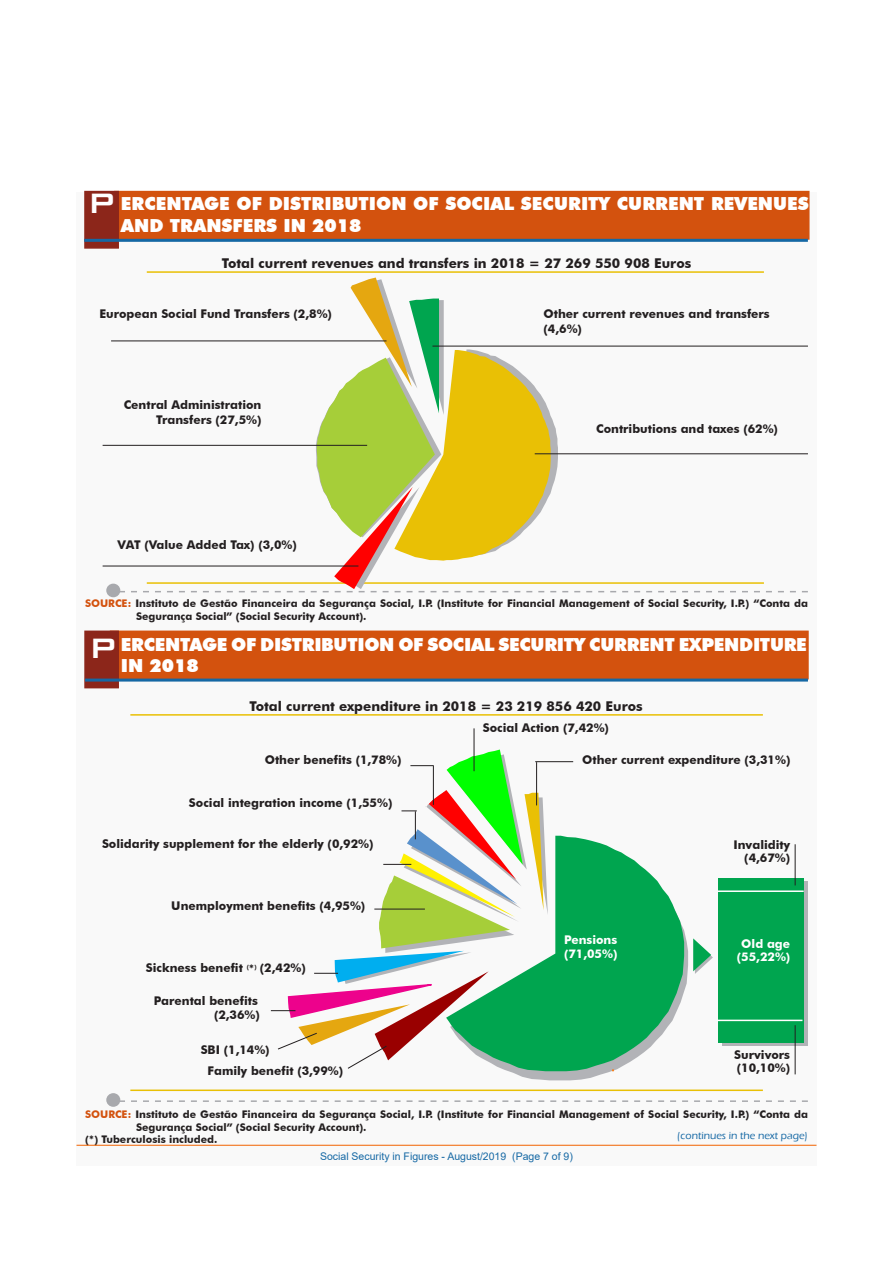
<style>
.page{position:relative;width:893px;height:1263px;background:#fff}
.page>*{position:absolute;margin:0;border:0;box-sizing:border-box;transform-origin:0 0}
.t1{font:500 37.5px "Bank Gothic BT";color:#fff}
.t2{font:900 18px/21.6px "Futura BT";color:#fff}
.t3{font:900 18px/21.6px "Futura BT";letter-spacing:-.02em;color:#fff}
.t4{font:700 13.5px "Futura BT";color:#231f20}
.t5{font:700 12px/14.4px "Futura BT";color:#231f20;text-align:right}
.t6{font:700 12px "Futura BT";color:#fff}
.t7{font:700 10.5px/12.6px "Futura BT";color:#231f20}
.t8{font:10.5px "Arial";color:#1568a4}
.t9{font:500 10.5px "Eras ITC";color:#1568a4}
.s1{color:#d3520e}
.s2{font-size:10.5px}
</style>
<div class="page">
<div style="left:76px;top:192px;width:740px;height:973px;background:#f9f9f9"></div>
<hr style="left:147px;top:271px;width:617px;height:2px;background:#e9c005">
<hr style="left:111px;top:341px;width:275px;height:1px;background:#231f20">
<hr style="left:103px;top:445px;width:264px;height:1px;background:#231f20">
<hr style="left:103px;top:566px;width:255px;height:1px;background:#231f20">
<div style="left:107px;top:584px;width:13px;height:12px;background:#a8a9ad;border-radius:50%"></div>
<div style="left:106px;top:584px;width:14px;height:13px;border:2px solid #a8a9ad;border-radius:50%"></div>
<svg style="left:119px;top:278px;width:689px;height:314px"></svg>
<div style="left:114px;top:191px;width:695px;height:49px;background:#d3520e;border:2px solid #d3520e"></div>
<div style="left:84px;top:191px;width:35px;height:58px;background:#8c261a;border:2px solid #8c261a"></div>
<hr style="left:84px;top:239px;width:724px;height:3px;background:#1568a4">
<div style="left:110px;top:630px;width:699px;height:49px;background:#d3520e;border:2px solid #d3520e"></div>
<div style="left:84px;top:630px;width:35px;height:58px;background:#8c261a;border:2px solid #8c261a"></div>
<hr style="left:85px;top:678px;width:723px;height:3px;background:#1568a4">
<div style="left:107px;top:1094px;width:13px;height:12px;background:#a8a9ad;border-radius:50%"></div>
<div style="left:106px;top:1093px;width:14px;height:14px;border:2px solid #a8a9ad;border-radius:50%"></div>
<svg style="left:119px;top:1100px;width:689px;height:2px"></svg>
<div style="left:722px;top:881px;width:86px;height:164px;background:#b2b3b7"></div>
<div style="left:718px;top:879px;width:86px;height:164px;background:#00a54f"></div>
<hr style="left:718px;top:890px;width:86px;height:2px;background:#fff">
<hr style="left:716px;top:1020px;width:86px;height:1px;background:#fff">
<hr style="left:130px;top:1089px;width:633px;height:2px;background:#e9c005">
<svg style="left:508px;top:931px;width:180px;height:149px"></svg>
<svg style="left:503px;top:836px;width:181px;height:235px;fill:#00a54f"></svg>
<svg style="left:693px;top:938px;width:20px;height:36px"></svg>
<hr style="left:795px;top:844px;width:1px;height:41px;background:#231f20">
<hr style="left:795px;top:1025px;width:1px;height:49px;background:#231f20">
<hr style="left:535px;top:761px;width:38px;height:1px;background:#231f20">
<hr style="left:474px;top:728px;width:1px;height:43px;background:#231f20">
<hr style="left:130px;top:714px;width:633px;height:2px;background:#e9c005">
<hr style="left:76px;top:1145px;width:740px;height:1px;background:#f26200">
<svg style="left:271px;top:749px;width:277px;height:320px"></svg>
<p class="t1" style="left:87px;top:183px;width:29px">P</p>
<p class="t2" style="left:121px;top:193px;width:689px">ERCENTAGE OF DISTRIBUTION OF SOCIAL SECURITY CURRENT REVENUES<br>AND TRANSFERS IN 2018</p>
<p class="t4" style="left:222px;top:255px;width:471px">Total current revenues and transfers in 2018 = 27 269 550 908 Euros</p>
<p class="t5" style="left:99px;top:307px;width:234px">European Social Fund Transfers (2,8%)</p>
<p class="t5" style="left:544px;top:307px;width:228px;text-align:left">Other current revenues and transfers (4,6%)</p>
<p class="t5" style="left:124px;top:398px;width:139px">Central Administration<br>Transfers (27,5%)</p>
<p class="t5" style="left:118px;top:537px;width:181px">VAT (Value Added Tax) (3,0%)</p>
<p class="t5" style="left:596px;top:421px;width:183px">Contributions and taxes (62%)</p>
<p class="t7" style="left:136px;top:597px;width:673px;text-indent:-51px"><span class="s1">SOURCE:</span> Instituto de Gestão Financeira da Segurança Social, I.P. (Institute for Financial Management of Social Security, I.P.) “Conta da<br>Segurança Social” (Social Security Account).</p>
<p class="t3" style="left:121px;top:633px;width:687px">ERCENTAGE OF DISTRIBUTION OF SOCIAL SECURITY CURRENT EXPENDITURE<br>IN 2018</p>
<p class="t1" style="left:88px;top:628px;width:29px">P</p>
<p class="t4" style="left:249px;top:698px;width:395px">Total current expenditure in 2018 = 23 219 856 420 Euros</p>
<p class="t5" style="left:265px;top:752px;width:138px">Other benefits (1,78%)</p>
<p class="t5" style="left:189px;top:796px;width:205px">Social integration income (1,55%)</p>
<p class="t5" style="left:102px;top:837px;width:273px">Solidarity supplement for the elderly (0,92%)</p>
<p class="t5" style="left:171px;top:899px;width:195px">Unemployment benefits (4,95%)</p>
<p class="t5" style="left:146px;top:961px;width:161px">Sickness benefit <sup>(</sup><span class="s2">*</span><sup>)</sup> (2,42%)</p>
<p class="t5" style="left:154px;top:993px;width:105px">Parental benefits</p>
<p class="t5" style="left:214px;top:1008px;width:47px">(2,36%)</p>
<p class="t5" style="left:201px;top:1042px;width:70px">SBI (1,14%)</p>
<p class="t5" style="left:208px;top:1064px;width:137px">Family benefit (3,99%)</p>
<p class="t5" style="left:483px;top:720px;width:128px">Social Action (7,42%)</p>
<p class="t5" style="left:582px;top:752px;width:210px">Other current expenditure (3,31%)</p>
<p class="t6" style="left:564px;top:932px;width:55px">Pensions</p>
<p class="t6" style="left:564px;top:946px;width:55px">(71,05%)</p>
<p class="t5" style="left:733px;top:837px;width:58px">Invalidity</p>
<p class="t5" style="left:744px;top:850px;width:47px">(4,67%)</p>
<p class="t6" style="left:741px;top:936px;width:50px">Old age</p>
<p class="t6" style="left:737px;top:949px;width:55px">(55,22%)</p>
<p class="t5" style="left:734px;top:1047px;width:57px">Survivors</p>
<p class="t5" style="left:737px;top:1060px;width:55px">(10,10%)</p>
<p class="t7" style="left:136px;top:1108px;width:673px;text-indent:-51px"><span class="s1">SOURCE:</span> Instituto de Gestão Financeira da Segurança Social, I.P. (Institute for Financial Management of Social Security, I.P.) “Conta da<br>Segurança Social” (Social Security Account).</p>
<p class="t7" style="left:85px;top:1133px;width:134px">(*) Tuberculosis included.</p>
<p class="t9" style="left:677px;top:1130px;width:132px">(continues in the next page)</p>
<p class="t8" style="left:320px;top:1149px;width:254px">Social Security in Figures - August/2019 (Page 7 of 9)</p>
</div>
